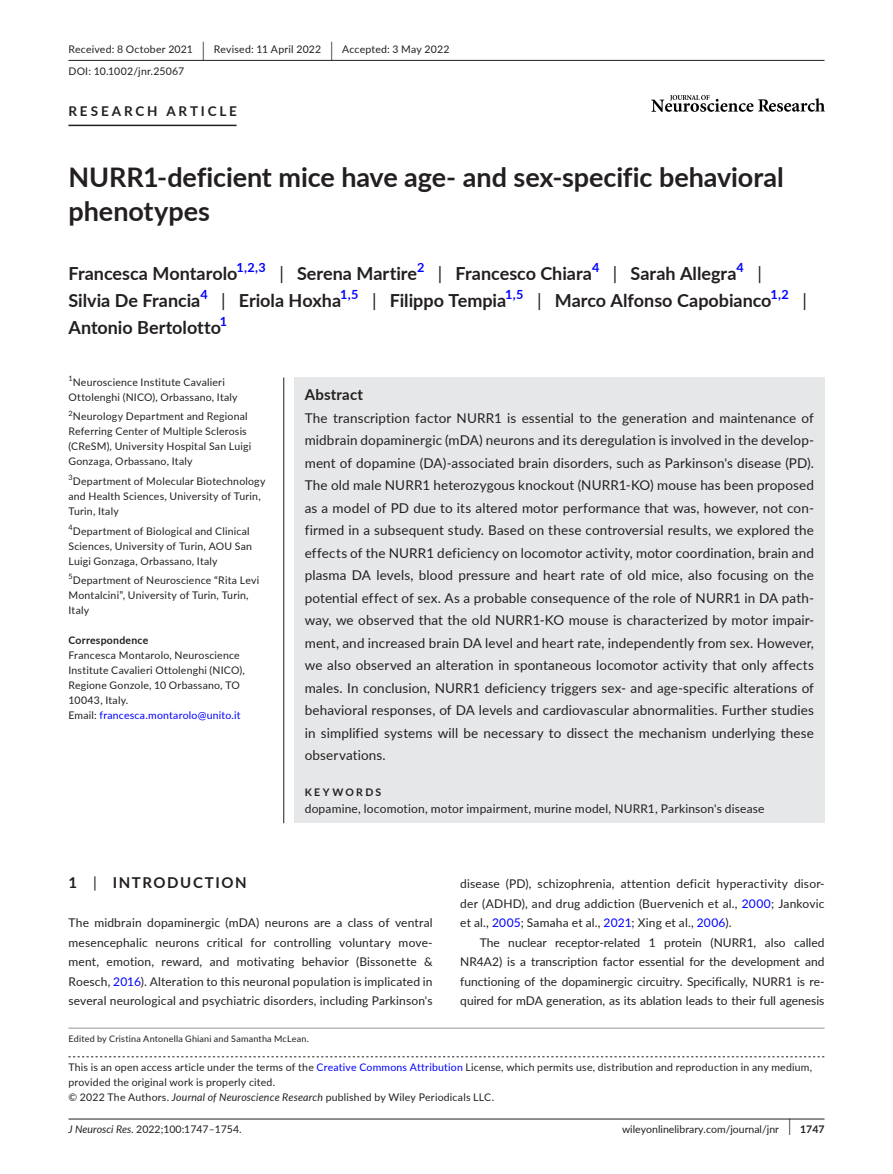
<style>
.page{position:relative;width:893px;height:1174px;background:#fff}
.page>*{position:absolute;margin:0;border:0;box-sizing:border-box;transform-origin:0 0}
.t1{font:700 27px/34.5px "Lato";color:#231f20}
.t2{font:700 18px "Lato";color:#231f20}
.t3{font:18px "Lato";color:#231f20}
.t4{font:700 15px "Lato";letter-spacing:.1em;color:#231f20}
.t5{font:700 15px "Lato";letter-spacing:.015em;color:#231f20}
.t6{font:13.5px/22.5px "Lato";letter-spacing:.01em;color:#231f20;text-align:justify}
.t7{font:700 13.5px "Lato";letter-spacing:.21em;color:#231f20}
.t8{font:700 12.6px "Lato";color:#00f}
.t9{font:12px/19.5px "Lato";letter-spacing:.01em;color:#231f20;text-align:justify}
.t10{font:10.5px/15px "Lato";letter-spacing:.02em;color:#231f20}
.t11{font:10.5px "Lato";color:#231f20}
.t12{font:700 10.5px "Lato";letter-spacing:.02em;color:#231f20}
.t13{font:700 10.5px "Lato";letter-spacing:.22em;color:#231f20}
.t14{font:9px "Lato";letter-spacing:.025em;color:#231f20}
.t15{font:7.35px "Lato";color:#231f20}
.s1{font-size:19.65px}
.s2{font-weight:400}
.s3{color:#00f}
.s4{font-style:italic}
.s5{font-size:17.4px}
.s6{font-weight:700}
</style>
<div class="page">
<hr style="left:68px;top:1118px;width:756px;height:1px;background:#231f20">
<img style="left:652px;top:95px;width:172px;height:17px">
<hr style="left:68px;top:60px;width:756px;height:1px;background:#231f20">
<hr style="left:68px;top:125px;width:169px;height:1px;background:#231f20">
<div style="left:294px;top:377px;width:530px;height:446px;background:#e6e7e9"></div>
<hr style="left:283px;top:377px;width:1px;height:446px;background:#231f20">
<svg style="left:68px;top:1056px;width:756px;height:1px"></svg>
<hr style="left:68px;top:1027px;width:756px;height:1px;background:#939598">
<p class="t10" style="left:68px;top:38px;width:383px;line-height:21.8px">Received: 8 October 2021 <span class="s1">|</span> Revised: 11 April 2022 <span class="s1">|</span> Accepted: 3 May 2022<br>DOI: 10.1002/jnr.25067</p>
<p class="t7" style="left:68px;top:101px;width:170px">RESEARCH ARTICLE</p>
<h1 class="t1" style="left:68px;top:159px;width:717px">NURR1-deficient mice have age- and sex-specific behavioral phenotypes</h1>
<h2 class="t2" style="left:68px;top:260px;width:171px">Francesca Montarolo</h2>
<p class="t8" style="left:237px;top:258px;width:31px">1,2,3</p>
<h2 class="t2" style="left:279px;top:260px;width:139px"><span class="s2">|</span> Serena Martire</h2>
<p class="t8" style="left:417px;top:258px;width:9px">2</p>
<h2 class="t2" style="left:438px;top:260px;width:155px"><span class="s2">|</span> Francesco Chiara</h2>
<p class="t8" style="left:592px;top:258px;width:9px">4</p>
<h2 class="t2" style="left:613px;top:260px;width:125px"><span class="s2">|</span> Sarah Allegra</h2>
<p class="t8" style="left:737px;top:258px;width:9px">4</p>
<h2 class="t3" style="left:757px;top:260px;width:6px">|</h2>
<h2 class="t2" style="left:68px;top:287px;width:133px">Silvia De Francia</h2>
<p class="t8" style="left:200px;top:285px;width:9px">4</p>
<h2 class="t2" style="left:221px;top:287px;width:121px"><span class="s2">|</span> Eriola Hoxha</h2>
<p class="t8" style="left:340px;top:285px;width:20px">1,5</p>
<h2 class="t2" style="left:372px;top:287px;width:136px"><span class="s2">|</span> Filippo Tempia</h2>
<p class="t8" style="left:505px;top:285px;width:20px">1,5</p>
<h2 class="t2" style="left:537px;top:287px;width:236px"><span class="s2">|</span> Marco Alfonso Capobianco</h2>
<p class="t8" style="left:771px;top:285px;width:20px">1,2</p>
<h2 class="t3" style="left:802px;top:287px;width:6px">|</h2>
<h2 class="t2" style="left:68px;top:314px;width:154px">Antonio Bertolotto</h2>
<p class="t8" style="left:220px;top:312px;width:9px">1</p>
<p class="t15" style="left:68px;top:373px;width:6px">1</p>
<p class="t10" style="left:68px;top:374px;width:171px;text-indent:4px">Neuroscience Institute Cavalieri<br>Ottolenghi (NICO), Orbassano, Italy</p>
<p class="t10" style="left:68px;top:409px;width:184px"><sup>2</sup>Neurology Department and Regional Referring Center of Multiple Sclerosis (CReSM), University Hospital San Luigi Gonzaga, Orbassano, Italy</p>
<p class="t10" style="left:68px;top:473px;width:199px"><sup>3</sup>Department of Molecular Biotechnology and Health Sciences, University of Turin,<br>Turin, Italy</p>
<p class="t10" style="left:68px;top:523px;width:185px"><sup>4</sup>Department of Biological and Clinical<br>Sciences, University of Turin, AOU San<br>Luigi Gonzaga, Orbassano, Italy</p>
<p class="t10" style="left:68px;top:572px;width:192px"><sup>5</sup>Department of Neuroscience “Rita Levi<br>Montalcini”, University of Turin, Turin,<br>Italy</p>
<p class="t12" style="left:68px;top:632px;width:81px">Correspondence</p>
<p class="t10" style="left:68px;top:647px;width:178px">Francesca Montarolo, Neuroscience Institute Cavalieri Ottolenghi (NICO), Regione Gonzole, 10 Orbassano, TO 10043, Italy.<br>Email: <span class="s3">francesca.montarolo@unito.it</span></p>
<p class="t5" style="left:305px;top:383px;width:60px">Abstract</p>
<p class="t6" style="left:305px;top:406px;width:511px">The transcription factor NURR1 is essential to the generation and maintenance of midbrain dopaminergic (mDA) neurons and its deregulation is involved in the develop&shy;ment of dopamine (DA)-associated brain disorders, such as Parkinson's disease (PD).<br>The old male NURR1 heterozygous knockout (NURR1-KO) mouse has been proposed as a model of PD due to its altered motor performance that was, however, not con&shy;firmed in a subsequent study. Based on these controversial results, we explored the effects of the NURR1 deficiency on locomotor activity, motor coordination, brain and plasma DA levels, blood pressure and heart rate of old mice, also focusing on the potential effect of sex. As a probable consequence of the role of NURR1 in DA path&shy;way, we observed that the old NURR1-KO mouse is characterized by motor impair&shy;ment, and increased brain DA level and heart rate, independently from sex. However, we also observed an alteration in spontaneous locomotor activity that only affects males. In conclusion, NURR1 deficiency triggers sex- and age-specific alterations of behavioral responses, of DA levels and cardiovascular abnormalities. Further studies in simplified systems will be necessary to dissect the mechanism underlying these observations.</p>
<p class="t13" style="left:305px;top:784px;width:78px">KEYWORDS</p>
<p class="t9" style="left:305px;top:798px;width:461px">dopamine, locomotion, motor impairment, murine model, NURR1, Parkinson's disease</p>
<p class="t4" style="left:68px;top:872px;width:180px">1 <span class="s2">|</span> INTRODUCTION</p>
<p class="t9" style="left:68px;top:912px;width:366px">The midbrain dopaminergic (mDA) neurons are a class of ventral mesencephalic neurons critical for controlling voluntary move&shy;ment, emotion, reward, and motivating behavior (Bissonette &amp; Roesch, <span class="s3">2016</span>). Alteration to this neuronal population is implicated in several neurological and psychiatric disorders, including Parkinson's</p>
<p class="t14" style="left:68px;top:1032px;width:242px">Edited by Cristina Antonella Ghiani and Samantha McLean.</p>
<p class="t9" style="left:460px;top:873px;width:366px">disease (PD), schizophrenia, attention deficit hyperactivity disor&shy;der (ADHD), and drug addiction (Buervenich et al., <span class="s3">2000</span>; Jankovic et al., <span class="s3">2005</span>; Samaha et al., <span class="s3">2021</span>; Xing et al., <span class="s3">2006</span>).</p>
<p class="t9" style="left:460px;top:932px;width:366px;text-indent:20px">The nuclear receptor-related 1 protein (NURR1, also called NR4A2) is a transcription factor essential for the development and functioning of the dopaminergic circuitry. Specifically, NURR1 is re&shy;quired for mDA generation, as its ablation leads to their full agenesis</p>
<p class="t10" style="left:68px;top:1059px;width:745px">This is an open access article under the terms of the <span class="s3">Creative Commons Attribution</span> License, which permits use, distribution and reproduction in any medium, provided the original work is properly cited.<br>© 2022 The Authors. <span class="s4">Journal of Neuroscience Research</span> published by Wiley Periodicals LLC.</p>
<p class="t11" style="left:68px;top:1121px;width:175px"><span class="s4">J Neurosci Res.</span> 2022;100:1747–1754.</p>
<p class="t11" style="left:622px;top:1121px;width:204px">wileyonlinelibrary.com/journal/jnr <span class="s5">|</span> <span class="s6">1747</span></p>
</div>
